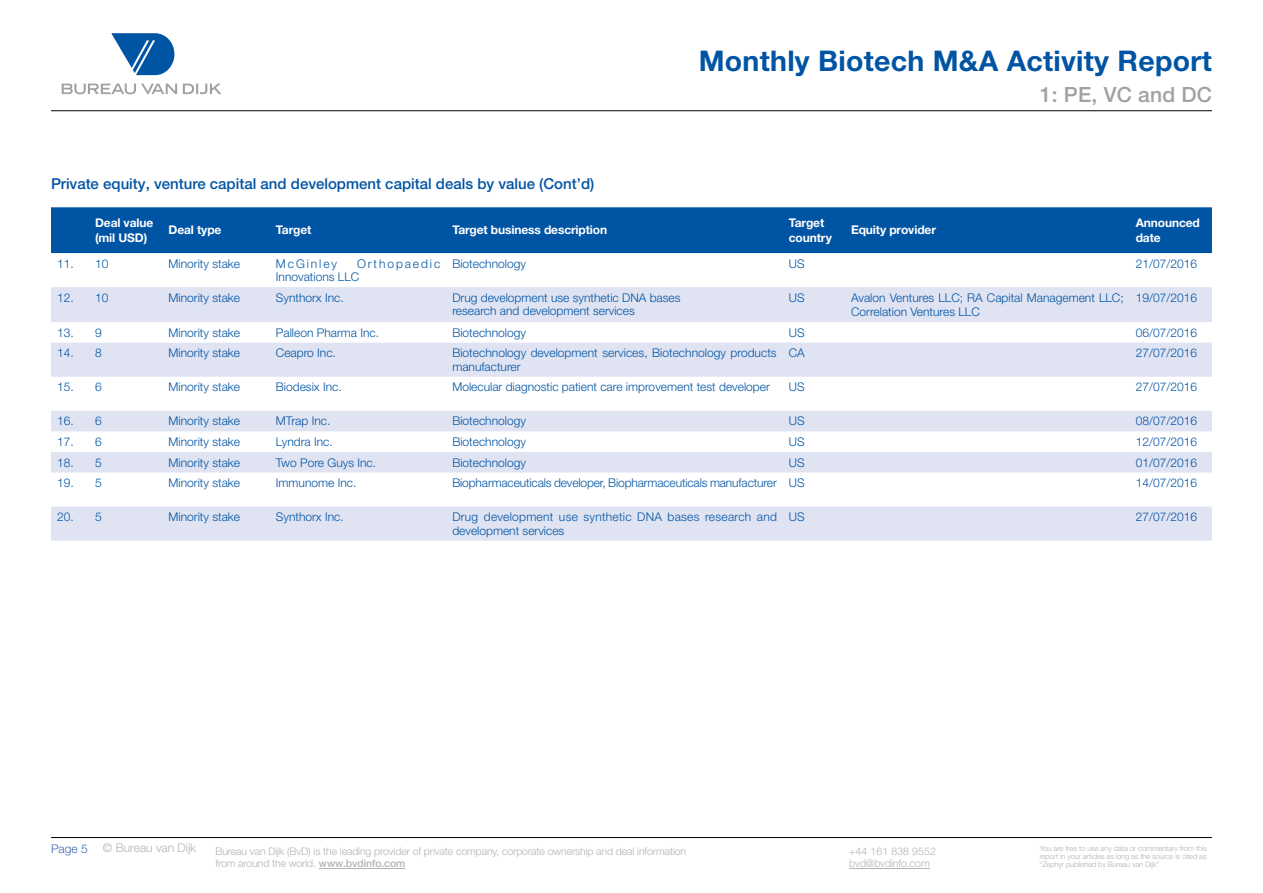
<style>
.page{position:relative;width:1263px;height:893px;background:#fff}
.page>*{position:absolute;margin:0;border:0;box-sizing:border-box;transform-origin:0 0}
.t1{font:700 28.5px "Helvetica Neue LTW1 G";letter-spacing:.01em;color:#0054a4}
.t2{font:500 21px "Helvetica Neue LTW1 G";letter-spacing:.01em;color:#9fa1a4}
.t3{font:500 15px "Helvetica Neue LTW1 G";color:#0054a4}
.t4{font:300 12px/13.5px "Helvetica Neue LT Std";color:#0054a4}
.t5{font:700 12px/14.4px "Helvetica Neue LTW1 G";letter-spacing:-.01em;color:#fff}
.t6{font:300 12px/13.5px "Helvetica Neue LT Std";letter-spacing:.02em;color:#0054a4}
.t7{font:300 12px "Helvetica Neue LT Std";color:#b1b3b5}
.t8{font:300 12px "Helvetica Neue LT Std";letter-spacing:.16em;color:#0054a4}
.t9{font:300 12px "Helvetica Neue LT Std";color:#3f6ab1}
.t10{font:300 10.5px/12.6px "Helvetica Neue LT Std";letter-spacing:-.01em;color:#b1b3b5}
.t11{font:300 7.5px/8.2px "Helvetica Neue LT Std";letter-spacing:-.015em;color:#b1b3b5;text-align:justify}
.s1{font-family:"Helvetica Neue LTW1 G";font-weight:500}
</style>
<div class="page">
<hr style="left:319px;top:868px;width:86px;height:1px;background:#b1b3b5">
<hr style="left:849px;top:868px;width:81px;height:1px;background:#b1b3b5">
<svg style="left:62px;top:84px;width:159px;height:10px"></svg>
<svg style="left:111px;top:33px;width:63px;height:42px"></svg>
<hr style="left:51px;top:110px;width:1161px;height:1px;background:#000">
<hr style="left:51px;top:837px;width:1161px;height:1px;background:#000">
<div style="left:51px;top:207px;width:1161px;height:46px;background:#0054a4"></div>
<svg style="left:51px;top:287px;width:1161px;height:254px;fill:#e0e3f2"></svg>
<h1 class="t1" style="left:699px;top:43px;width:515px">Monthly Biotech M&amp;A Activity Report</h1>
<h2 class="t2" style="left:1040px;top:82px;width:173px">1: PE, VC and DC</h2>
<p class="t3" style="left:51px;top:175px;width:545px">Private equity, venture capital and development capital deals by value (Cont’d)</p>
<p class="t5" style="left:95px;top:216px;width:60px">Deal value (mil USD)</p>
<p class="t5" style="left:169px;top:223px;width:54px">Deal type</p>
<p class="t5" style="left:276px;top:223px;width:37px">Target</p>
<p class="t5" style="left:452px;top:223px;width:156px">Target business description</p>
<p class="t5" style="left:789px;top:216px;width:45px">Target country</p>
<p class="t5" style="left:851px;top:223px;width:86px">Equity provider</p>
<p class="t5" style="left:1136px;top:216px;width:66px">Announced date</p>
<p class="t4" style="left:57px;top:256px;width:53px">11. 10</p>
<p class="t4" style="left:169px;top:256px;width:73px">Minority stake</p>
<p class="t8" style="left:276px;top:256px;width:63px">McGinley</p>
<p class="t4" style="left:276px;top:256px;width:166px;text-indent:81px">Orthopaedic<br>Innovations LLC</p>
<p class="t4" style="left:452px;top:256px;width:75px">Biotechnology</p>
<p class="t4" style="left:789px;top:256px;width:17px">US</p>
<p class="t4" style="left:1136px;top:256px;width:63px">21/07/2016</p>
<p class="t4" style="left:57px;top:290px;width:53px">12. 10</p>
<p class="t4" style="left:169px;top:290px;width:73px">Minority stake</p>
<p class="t4" style="left:276px;top:290px;width:69px">Synthorx Inc.</p>
<p class="t4" style="left:452px;top:290px;width:230px">Drug development use synthetic DNA bases research and development services</p>
<p class="t4" style="left:789px;top:290px;width:17px">US</p>
<p class="t4" style="left:851px;top:290px;width:274px;line-height:14.4px">Avalon Ventures LLC; RA Capital Management LLC;<br>Correlation Ventures LLC</p>
<p class="t4" style="left:1136px;top:290px;width:63px">19/07/2016</p>
<p class="t4" style="left:57px;top:325px;width:46px">13. 9</p>
<p class="t4" style="left:169px;top:325px;width:73px">Minority stake</p>
<p class="t4" style="left:276px;top:325px;width:105px">Palleon Pharma Inc.</p>
<p class="t4" style="left:452px;top:325px;width:75px">Biotechnology</p>
<p class="t4" style="left:789px;top:325px;width:17px">US</p>
<p class="t4" style="left:1136px;top:325px;width:63px">06/07/2016</p>
<p class="t4" style="left:57px;top:346px;width:46px">14. 8</p>
<p class="t4" style="left:169px;top:346px;width:73px">Minority stake</p>
<p class="t4" style="left:276px;top:346px;width:62px">Ceapro Inc.</p>
<p class="t4" style="left:452px;top:346px;width:326px">Biotechnology development services, Biotechnology products manufacturer</p>
<p class="t4" style="left:789px;top:346px;width:18px">CA</p>
<p class="t4" style="left:1136px;top:346px;width:63px">27/07/2016</p>
<p class="t4" style="left:57px;top:380px;width:46px">15. 6</p>
<p class="t4" style="left:169px;top:380px;width:73px">Minority stake</p>
<p class="t4" style="left:276px;top:380px;width:67px">Biodesix Inc.</p>
<p class="t4" style="left:452px;top:380px;width:319px">Molecular diagnostic patient care improvement test developer</p>
<p class="t4" style="left:789px;top:380px;width:17px">US</p>
<p class="t4" style="left:1136px;top:380px;width:63px">27/07/2016</p>
<p class="t4" style="left:57px;top:414px;width:46px">16. 6</p>
<p class="t4" style="left:169px;top:414px;width:73px">Minority stake</p>
<p class="t4" style="left:276px;top:414px;width:56px">MTrap Inc.</p>
<p class="t4" style="left:452px;top:414px;width:75px">Biotechnology</p>
<p class="t4" style="left:789px;top:414px;width:17px">US</p>
<p class="t4" style="left:1136px;top:414px;width:63px">08/07/2016</p>
<p class="t4" style="left:57px;top:435px;width:46px">17. 6</p>
<p class="t4" style="left:169px;top:435px;width:73px">Minority stake</p>
<p class="t4" style="left:276px;top:435px;width:58px">Lyndra Inc.</p>
<p class="t4" style="left:452px;top:435px;width:75px">Biotechnology</p>
<p class="t4" style="left:789px;top:435px;width:17px">US</p>
<p class="t4" style="left:1136px;top:435px;width:63px">12/07/2016</p>
<p class="t4" style="left:57px;top:455px;width:46px">18. 5</p>
<p class="t4" style="left:169px;top:455px;width:73px">Minority stake</p>
<p class="t4" style="left:276px;top:455px;width:102px">Two Pore Guys Inc.</p>
<p class="t4" style="left:452px;top:455px;width:75px">Biotechnology</p>
<p class="t4" style="left:789px;top:455px;width:17px">US</p>
<p class="t4" style="left:1136px;top:455px;width:63px">01/07/2016</p>
<p class="t4" style="left:57px;top:476px;width:46px">19. 5</p>
<p class="t4" style="left:169px;top:476px;width:73px">Minority stake</p>
<p class="t4" style="left:276px;top:476px;width:82px">Immunome Inc.</p>
<p class="t4" style="left:452px;top:476px;width:354px">Biopharmaceuticals developer, Biopharmaceuticals manufacturer US</p>
<p class="t4" style="left:1136px;top:476px;width:63px">14/07/2016</p>
<p class="t4" style="left:57px;top:510px;width:46px">20. 5</p>
<p class="t4" style="left:169px;top:510px;width:73px">Minority stake</p>
<p class="t4" style="left:276px;top:510px;width:69px">Synthorx Inc.</p>
<p class="t6" style="left:452px;top:510px;width:326px">Drug development use synthetic DNA bases research and development services</p>
<p class="t4" style="left:789px;top:510px;width:17px">US</p>
<p class="t4" style="left:1136px;top:510px;width:63px">27/07/2016</p>
<p class="t9" style="left:51px;top:841px;width:38px">Page 5</p>
<p class="t7" style="left:103px;top:840px;width:95px">© Bureau van Dijk</p>
<p class="t10" style="left:215px;top:845px;width:472px">Bureau van Dijk (BvD) is the leading provider of private company, corporate ownership and deal information from around the world. <span class="s1">www.bvdinfo.com</span></p>
<p class="t11" style="left:1040px;top:844px;width:169px">You are free to use any data or commentary from this report in your articles as long as the source is cited as “Zephyr published by Bureau van Dijk”</p>
<p class="t10" style="left:849px;top:845px;width:88px">+44 161 838 9552 bvd@bvdinfo.com</p>
</div>
